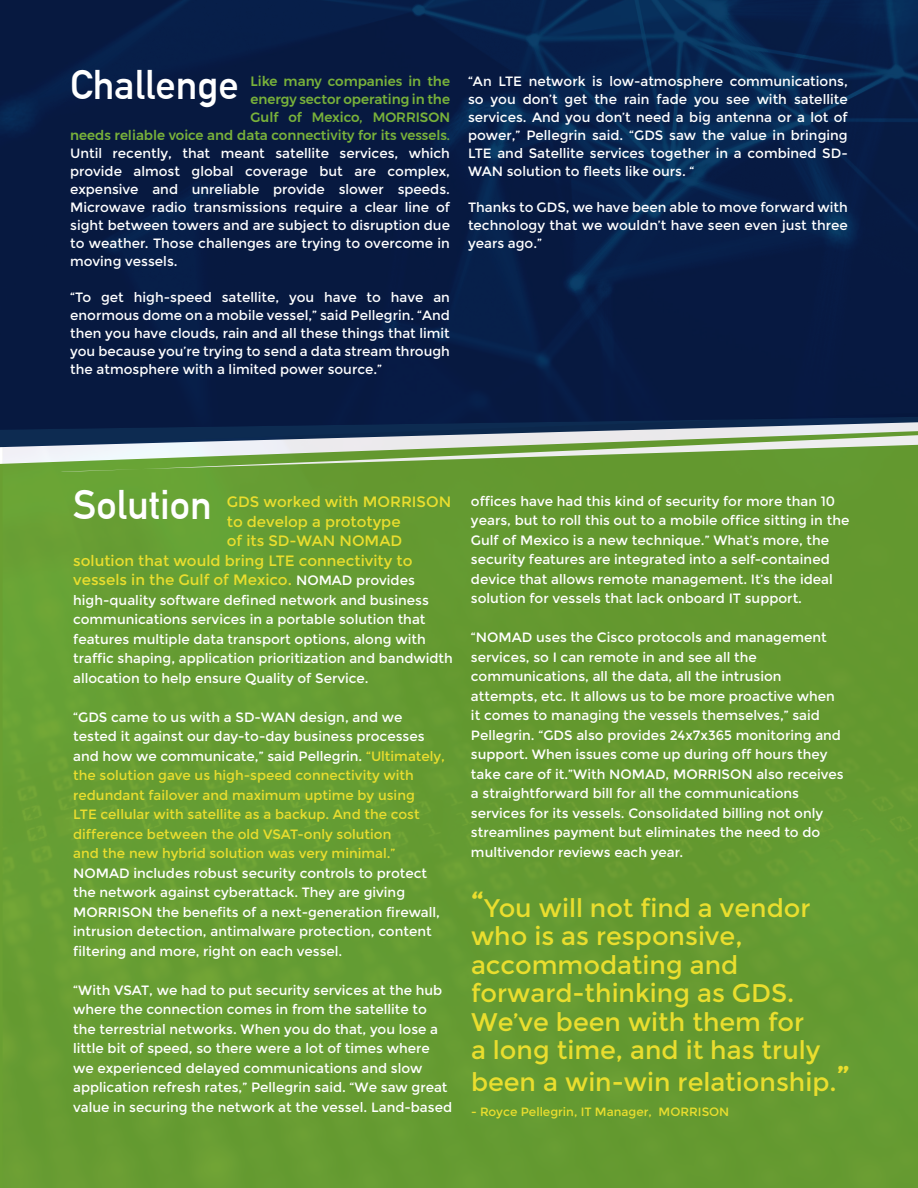
<style>
.page{position:relative;width:918px;height:1188px;background:#fff}
.page>*{position:absolute;margin:0;border:0;box-sizing:border-box;transform-origin:0 0}
.t1{font:40.5px "DIN Mittelschrift LT";color:#fff}
.t2{font:25.5px/28.5px "Montserrat";color:#eade2e}
.t3{font:15px "Montserrat";color:#eade2e}
.t4{font:13.5px/19.5px "Montserrat";color:#fff}
.t5{font:13.5px/19.5px "Montserrat";color:#eade2e}
.t6{font:500 13.5px/18px "Montserrat";color:#79b23a;text-align:right}
.t7{font:12px "Montserrat";color:#eade2e}
.s1{font-size:13.5px;color:#fff}
.s2{color:#fff}
.s3{font-size:36px}
</style>
<div class="page">
<img style="left:0;top:0;width:918px;height:430px">
<img style="left:3px;top:413px;width:915px;height:775px">
<svg style="left:60px;top:435px;width:858px;height:39px;background:#8eb075"></svg>
<h1 class="t1" style="left:70px;top:61px;width:170px">Challenge</h1>
<p class="t6" style="left:70px;top:72px;width:381px">Like many companies in the<br>energy sector operating in the<br>Gulf of Mexico, MORRISON<br>needs reliable voice and data connectivity for its vessels.</p>
<p class="t4" style="left:70px;top:145px;width:381px;line-height:18px;text-align:justify">Until recently, that meant satellite services, which provide almost global coverage but are complex, expensive and unreliable provide slower speeds.<br>Microwave radio transmissions require a clear line of sight between towers and are subject to disruption due to weather. Those challenges are trying to overcome in moving vessels.</p>
<p class="t4" style="left:70px;top:289px;width:381px;line-height:18px;text-align:justify">“To get high-speed satellite, you have to have an enormous dome on a mobile vessel,” said Pellegrin. “And then you have clouds, rain and all these things that limit you because you’re trying to send a data stream through the atmosphere with a limited power source.”</p>
<p class="t4" style="left:468px;top:73px;width:381px;line-height:18px;text-align:justify">“An LTE network is low-atmosphere communications, so you don’t get the rain fade you see with satellite services. And you don’t need a big antenna or a lot of power,” Pellegrin said. “GDS saw the value in bringing LTE and Satellite services together in a combined SD-WAN solution to fleets like ours. “</p>
<p class="t4" style="left:468px;top:199px;width:381px;line-height:18px;text-align:justify">Thanks to GDS, we have been able to move forward with technology that we wouldn’t have seen even just three years ago.”</p>
<h1 class="t1" style="left:73px;top:481px;width:140px">Solution</h1>
<p class="t3" style="left:227px;top:493px;width:226px">GDS worked with MORRISON</p>
<p class="t3" style="left:227px;top:513px;width:175px">to develop a prototype</p>
<p class="t3" style="left:227px;top:532px;width:177px">of its SD-WAN NOMAD</p>
<p class="t3" style="left:73px;top:552px;width:341px">solution that would bring LTE connectivity to</p>
<p class="t3" style="left:73px;top:571px;width:343px">vessels in the Gulf of Mexico. <span class="s1">NOMAD provides</span></p>
<p class="t4" style="left:73px;top:590px;width:381px">high-quality software defined network and business communications services in a portable solution that features multiple data transport options, along with traffic shaping, application prioritization and bandwidth allocation to help ensure Quality of Service.</p>
<p class="t5" style="left:73px;top:707px;width:373px"><span class="s2">“GDS came to us with a SD-WAN design, and we tested it against our day-to-day business processes and how we communicate,” said Pellegrin.</span> “Ultimately, the solution gave us high-speed connectivity with redundant failover and maximum uptime by using<br>LTE cellular with satellite as a backup. And the cost difference between the old VSAT-only solution<br>and the new hybrid solution was very minimal.”</p>
<p class="t4" style="left:73px;top:863px;width:368px">NOMAD includes robust security controls to protect the network against cyberattack. They are giving MORRISON the benefits of a next-generation firewall, intrusion detection, antimalware protection, content filtering and more, right on each vessel.</p>
<p class="t4" style="left:73px;top:980px;width:380px">“With VSAT, we had to put security services at the hub where the connection comes in from the satellite to the terrestrial networks. When you do that, you lose a little bit of speed, so there were a lot of times where we experienced delayed communications and slow application refresh rates,” Pellegrin said. “We saw great value in securing the network at the vessel. Land-based</p>
<p class="t4" style="left:471px;top:491px;width:380px">offices have had this kind of security for more than 10 years, but to roll this out to a mobile office sitting in the Gulf of Mexico is a new technique.” What’s more, the security features are integrated into a self-contained device that allows remote management. It’s the ideal solution for vessels that lack onboard IT support.</p>
<p class="t4" style="left:471px;top:628px;width:374px">“NOMAD uses the Cisco protocols and management services, so I can remote in and see all the communications, all the data, all the intrusion attempts, etc. It allows us to be more proactive when it comes to managing the vessels themselves,” said Pellegrin. “GDS also provides 24x7x365 monitoring and support. When issues come up during off hours they take care of it.”With NOMAD, MORRISON also receives a straightforward bill for all the communications services for its vessels. Consolidated billing not only streamlines payment but eliminates the need to do multivendor reviews each year.</p>
<h2 class="t2" style="left:471px;top:894px;width:351px"><span class="s3">“</span>You will not find a vendor who is as responsive, accommodating and forward-thinking as GDS.<br>We’ve been with them for a long time, and it has truly</h2>
<h2 class="t2" style="left:471px;top:1068px;width:380px">been a win-win relationship.<span class="s3">”</span></h2>
<p class="t7" style="left:471px;top:1105px;width:260px">- Royce Pellegrin, IT Manager, MORRISON</p>
</div>
